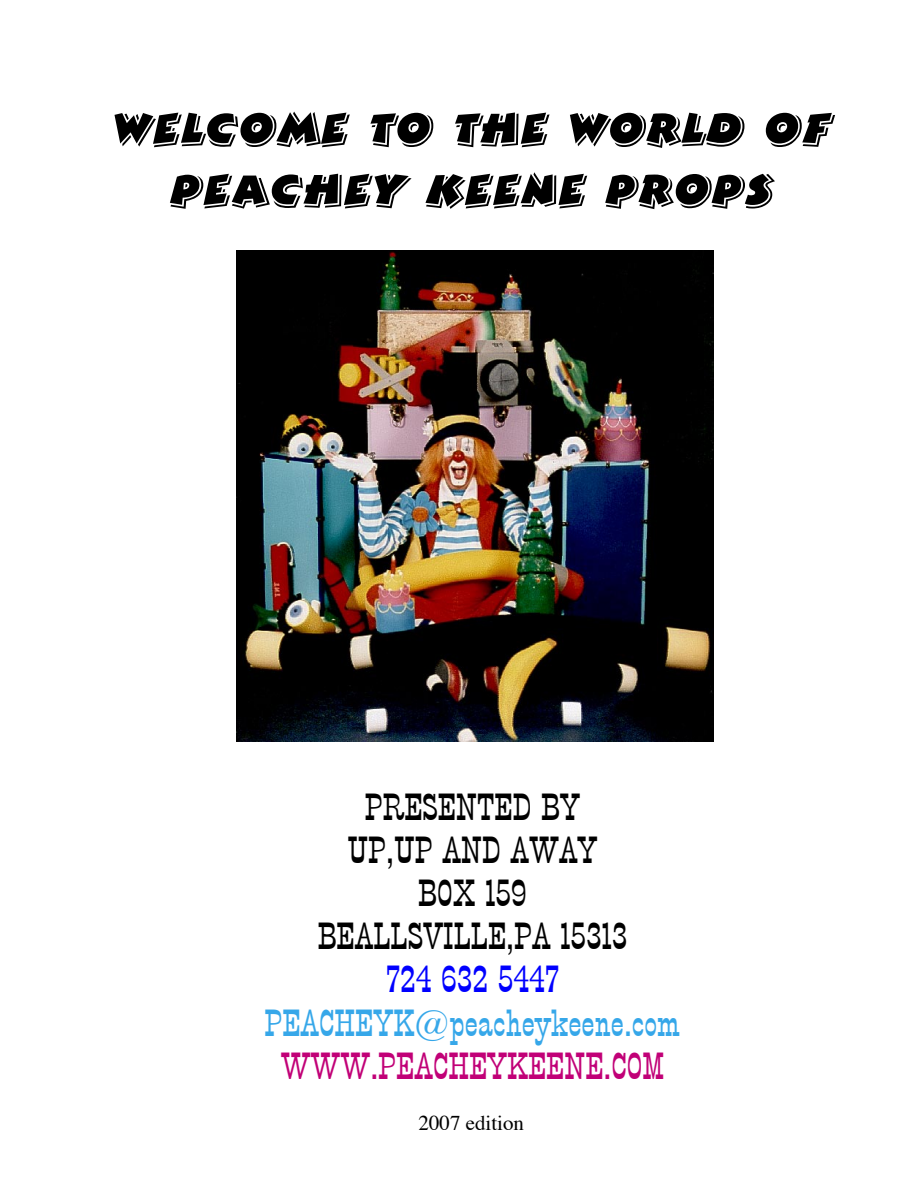
<style>
.page{position:relative;width:918px;height:1188px;background:#fff}
.page>*{position:absolute;margin:0;border:0;box-sizing:border-box;transform-origin:0 0}
.t1{font:51px "Comic Strip";color:#000}
.t2{font:36px "Circus";color:#000}
.t3{font:36px "Circus";color:#36a7e9}
.t4{font:36px "Circus";color:#c10077}
.t5{font:36px "Circus";color:#00f}
.t6{font:21px "Times";color:#000}
</style>
<div class="page">
<img style="left:236px;top:251px;width:478px;height:491px">
<p class="t1" style="left:113px;top:97px;width:721px">WELCOME TO THE WORLD OF</p>
<p class="t1" style="left:171px;top:158px;width:605px">PEACHEY KEENE PROPS</p>
<p class="t2" style="left:365px;top:786px;width:217px">PRESENTED BY</p>
<p class="t2" style="left:347px;top:830px;width:252px">UP,UP AND AWAY</p>
<p class="t2" style="left:418px;top:873px;width:110px">BOX 159</p>
<p class="t2" style="left:318px;top:916px;width:311px">BEALLSVILLE,PA 15313</p>
<p class="t5" style="left:386px;top:959px;width:175px">724 632 5447</p>
<p class="t3" style="left:264px;top:1002px;width:418px">PEACHEYK@peacheykeene.com</p>
<p class="t4" style="left:281px;top:1046px;width:385px">WWW.PEACHEYKEENE.COM</p>
<p class="t6" style="left:418px;top:1103px;width:107px">2007 edition</p>
</div>
